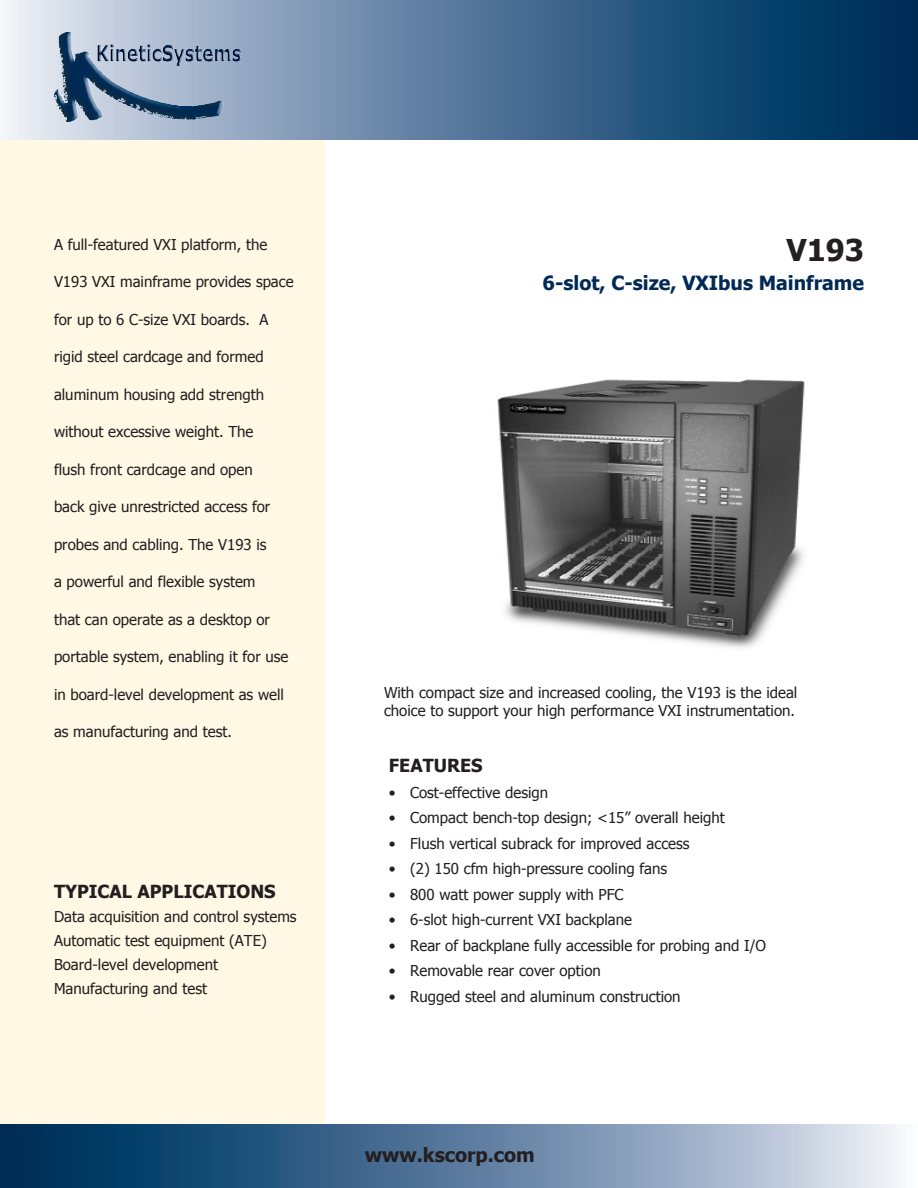
<style>
.page{position:relative;width:918px;height:1188px;background:#fff}
.page>*{position:absolute;margin:0;border:0;box-sizing:border-box;transform-origin:0 0}
.t1{font:700 30px "Tahoma";color:#231f20}
.t2{font:700 19.5px "Tahoma";color:#002a54}
.t3{font:700 19.5px "Tahoma";color:#231f20}
.t4{font:700 18px "Tahoma";color:#231f20}
.t5{font:15px/18px "Tahoma";color:#231f20}
</style>
<div class="page">
<div style="left:0;top:40px;width:325px;height:1125px;background:#fef8e4"></div>
<svg style="left:0;top:1125px;width:900px;height:63px;background:#5e7f9f"></svg>
<svg style="left:0;top:0;width:918px;height:140px;background:#527697"></svg>
<img style="left:54px;top:33px;width:190px;height:88px">
<img style="left:497px;top:379px;width:308px;height:269px">
<p class="t5" style="left:54px;top:235px;width:215px">A full-featured VXI platform, the</p>
<p class="t5" style="left:54px;top:272px;width:241px">V193 VXI mainframe provides space</p>
<p class="t5" style="left:54px;top:310px;width:216px">for up to 6 C-size VXI boards. A</p>
<p class="t5" style="left:54px;top:347px;width:211px">rigid steel cardcage and formed</p>
<p class="t5" style="left:54px;top:385px;width:212px">aluminum housing add strength</p>
<p class="t5" style="left:54px;top:422px;width:201px">without excessive weight. The</p>
<p class="t5" style="left:54px;top:460px;width:200px">flush front cardcage and open</p>
<p class="t5" style="left:54px;top:497px;width:218px">back give unrestricted access for</p>
<p class="t5" style="left:54px;top:535px;width:214px">probes and cabling. The V193 is</p>
<p class="t5" style="left:54px;top:572px;width:203px">a powerful and flexible system</p>
<p class="t5" style="left:54px;top:610px;width:217px">that can operate as a desktop or</p>
<p class="t5" style="left:54px;top:647px;width:236px">portable system, enabling it for use</p>
<p class="t5" style="left:54px;top:685px;width:231px">in board-level development as well</p>
<p class="t5" style="left:54px;top:722px;width:179px">as manufacturing and test.</p>
<p class="t4" style="left:54px;top:879px;width:223px">TYPICAL APPLICATIONS</p>
<p class="t5" style="left:54px;top:907px;width:244px">Data acquisition and control systems</p>
<p class="t5" style="left:54px;top:931px;width:214px">Automatic test equipment (ATE)</p>
<p class="t5" style="left:54px;top:952px;width:166px;line-height:24px">Board-level development<br>Manufacturing and test</p>
<p class="t1" style="left:786px;top:229px;width:79px">V193</p>
<p class="t2" style="left:543px;top:269px;width:323px">6-slot, C-size, VXIbus Mainframe</p>
<p class="t5" style="left:384px;top:683px;width:415px">With compact size and increased cooling, the V193 is the ideal choice to support your high performance VXI instrumentation.</p>
<p class="t4" style="left:389px;top:753px;width:95px">FEATURES</p>
<p class="t5" style="left:389px;top:782px;width:161px">• Cost-effective design</p>
<p class="t5" style="left:389px;top:808px;width:337px">• Compact bench-top design; &lt;15” overall height</p>
<p class="t5" style="left:389px;top:833px;width:302px">• Flush vertical subrack for improved access</p>
<p class="t5" style="left:389px;top:859px;width:280px">• (2) 150 cfm high-pressure cooling fans</p>
<p class="t5" style="left:389px;top:884px;width:236px">• 800 watt power supply with PFC</p>
<p class="t5" style="left:389px;top:910px;width:245px">• 6-slot high-current VXI backplane</p>
<p class="t5" style="left:389px;top:935px;width:379px">• Rear of backplane fully accessible for probing and I/O</p>
<p class="t5" style="left:389px;top:961px;width:214px">• Removable rear cover option</p>
<p class="t5" style="left:389px;top:986px;width:293px">• Rugged steel and aluminum construction</p>
<p class="t3" style="left:365px;top:1141px;width:172px">www.kscorp.com</p>
</div>
